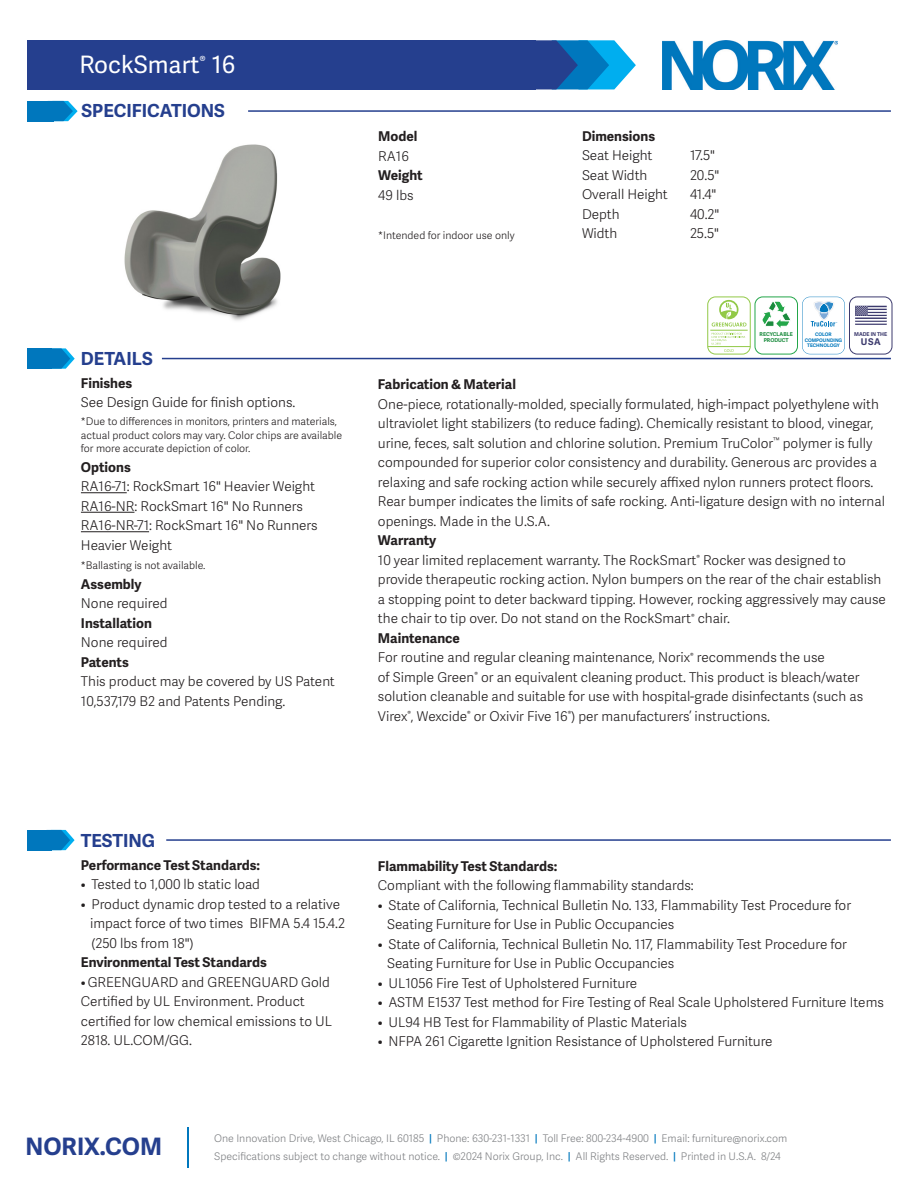
<style>
.page{position:relative;width:918px;height:1188px;background:#fff}
.page>*{position:absolute;margin:0;border:0;box-sizing:border-box;transform-origin:0 0}
.t1{font:24px "Adelle Sans";color:#fff}
.t2{font:700 24px "Adelle Sans";color:#253f8e}
.t3{font:700 18px "Adelle Sans";color:#253f8e}
.t4{font:300 13.5px/19.5px "Adelle Sans";color:#231f20}
.t5{font:700 13.5px "Adelle Sans";color:#231f20}
.t6{font:300 10.5px "Adelle Sans";color:#808285}
.t7{font:300 10.5px/13.5px "Adelle Sans";color:#231f20}
.t8{font:700 9.3px "Adelle Sans";color:#3d3b6e}
.t9{font:700 5.25px/6.3px "Adelle Sans";color:#1a8b3d;text-align:center}
.t10{font:700 5.25px "Adelle Sans";color:#3d3b6e}
.t11{font:700 4.8px/5.8px "Adelle Sans";color:#0077bd;text-align:center}
.s1{font-weight:600;color:#0077bd}
</style>
<div class="page">
<hr style="left:187px;top:1127px;width:2px;height:41px;background:#0077bd">
<img style="left:663px;top:40px;width:174px;height:50px">
<svg style="left:535px;top:40px;width:101px;height:49px;background:#2883c2"></svg>
<div style="left:27px;top:40px;width:508px;height:49px;background:#253f8e"></div>
<svg style="left:52px;top:348px;width:23px;height:21px"></svg>
<div style="left:27px;top:348px;width:25px;height:21px;background:#0077bd"></div>
<hr style="left:162px;top:358px;width:729px;height:1px;background:#253f8e">
<hr style="left:81px;top:492px;width:46px;height:1px;background:#231f20">
<hr style="left:81px;top:512px;width:53px;height:1px;background:#231f20">
<hr style="left:81px;top:531px;width:68px;height:1px;background:#231f20">
<svg style="left:52px;top:830px;width:23px;height:20px"></svg>
<div style="left:27px;top:830px;width:25px;height:20px;background:#0077bd"></div>
<hr style="left:166px;top:839px;width:725px;height:2px;background:#253f8e">
<svg style="left:53px;top:101px;width:25px;height:20px"></svg>
<div style="left:27px;top:101px;width:26px;height:20px;background:#0077bd"></div>
<hr style="left:248px;top:110px;width:643px;height:2px;background:#253f8e">
<img style="left:124px;top:144px;width:157px;height:177px">
<div style="left:849px;top:297px;width:43px;height:57px;border:1px solid #3d3b6e;border-radius:8px"></div>
<svg style="left:855px;top:306px;width:32px;height:19px"></svg>
<div style="left:755px;top:297px;width:43px;height:57px;border:1px solid #23a649;border-radius:8px"></div>
<svg style="left:762px;top:301px;width:28px;height:27px"></svg>
<svg style="left:802px;top:297px;width:43px;height:57px"></svg>
<svg style="left:708px;top:297px;width:42px;height:57px"></svg>
<div style="left:708px;top:297px;width:42px;height:57px;border:1px solid #92c947;border-radius:8px"></div>
<hr style="left:708px;top:346px;width:42px;height:1px;background:#92c947">
<hr style="left:710px;top:330px;width:38px;height:1px;background:#92c947">
<svg style="left:712px;top:300px;width:35px;height:27px"></svg>
<svg style="left:712px;top:333px;width:33px;height:19px"></svg>
<p class="t1" style="left:79px;top:48px;width:157px">RockSmart<sup>®</sup> 16</p>
<p class="t3" style="left:82px;top:98px;width:145px">SPECIFICATIONS</p>
<p class="t3" style="left:81px;top:346px;width:73px">DETAILS</p>
<p class="t5" style="left:81px;top:373px;width:53px">Finishes</p>
<p class="t4" style="left:81px;top:392px;width:216px">See Design Guide for finish options.</p>
<p class="t7" style="left:81px;top:415px;width:263px">*Due to differences in monitors, printers and materials, actual product colors may vary. Color chips are available for more accurate depiction of color.</p>
<p class="t5" style="left:81px;top:457px;width:51px">Options</p>
<p class="t4" style="left:81px;top:476px;width:236px">RA16-71: RockSmart 16" Heavier Weight</p>
<p class="t4" style="left:81px;top:496px;width:224px">RA16-NR: RockSmart 16" No Runners</p>
<p class="t4" style="left:81px;top:515px;width:238px">RA16-NR-71: RockSmart 16" No Runners<br>Heavier Weight</p>
<p class="t7" style="left:81px;top:559px;width:126px">*Ballasting is not available.</p>
<p class="t5" style="left:81px;top:574px;width:62px">Assembly</p>
<p class="t4" style="left:81px;top:593px;width:88px">None required</p>
<p class="t5" style="left:81px;top:613px;width:72px">Installation</p>
<p class="t4" style="left:81px;top:632px;width:88px">None required</p>
<p class="t5" style="left:81px;top:652px;width:49px">Patents</p>
<p class="t4" style="left:81px;top:671px;width:255px">This product may be covered by US Patent<br>10,537,179 B2 and Patents Pending.</p>
<p class="t5" style="left:378px;top:127px;width:41px">Model</p>
<p class="t4" style="left:378px;top:146px;width:32px">RA16</p>
<p class="t5" style="left:378px;top:166px;width:46px">Weight</p>
<p class="t4" style="left:378px;top:185px;width:37px">49 lbs</p>
<p class="t7" style="left:378px;top:228px;width:138px">*Intended for indoor use only</p>
<p class="t5" style="left:582px;top:126px;width:75px">Dimensions</p>
<p class="t4" style="left:582px;top:145px;width:72px">Seat Height</p>
<p class="t4" style="left:690px;top:145px;width:27px">17.5"</p>
<p class="t4" style="left:582px;top:165px;width:67px">Seat Width</p>
<p class="t4" style="left:690px;top:165px;width:31px">20.5"</p>
<p class="t4" style="left:582px;top:184px;width:87px">Overall Height</p>
<p class="t4" style="left:690px;top:184px;width:28px">41.4"</p>
<p class="t4" style="left:582px;top:204px;width:39px">Depth</p>
<p class="t4" style="left:690px;top:204px;width:31px">40.2"</p>
<p class="t4" style="left:582px;top:223px;width:37px">Width</p>
<p class="t4" style="left:690px;top:223px;width:31px">25.5"</p>
<p class="t9" style="left:760px;top:331px;width:35px">RECYCLABLE<br>PRODUCT</p>
<p class="t11" style="left:805px;top:331px;width:39px">COLOR<br>COMPOUNDING<br>TECHNOLOGY</p>
<p class="t10" style="left:854px;top:330px;width:35px">MADE IN THE</p>
<p class="t8" style="left:861px;top:335px;width:21px">USA</p>
<p class="t5" style="left:378px;top:375px;width:140px">Fabrication &amp; Material</p>
<p class="t4" style="left:378px;top:394px;width:509px">One-piece, rotationally-molded, specially formulated, high-impact polyethylene with ultraviolet light stabilizers (to reduce fading). Chemically resistant to blood, vinegar, urine, feces, salt solution and chlorine solution. Premium TruColor<sup>™</sup> polymer is fully compounded for superior color consistency and durability. Generous arc provides a relaxing and safe rocking action while securely affixed nylon runners protect floors.<br>Rear bumper indicates the limits of safe rocking. Anti-ligature design with no internal openings. Made in the U.S.A.</p>
<p class="t5" style="left:378px;top:531px;width:60px">Warranty</p>
<p class="t4" style="left:378px;top:550px;width:509px">10 year limited replacement warranty. The RockSmart<sup>®</sup> Rocker was designed to provide therapeutic rocking action. Nylon bumpers on the rear of the chair establish a stopping point to deter backward tipping. However, rocking aggressively may cause the chair to tip over. Do not stand on the RockSmart<sup>®</sup> chair.</p>
<p class="t5" style="left:378px;top:628px;width:84px">Maintenance</p>
<p class="t4" style="left:378px;top:647px;width:449px">For routine and regular cleaning maintenance, Norix<sup>®</sup> recommends the use</p>
<p class="t4" style="left:378px;top:667px;width:483px">of Simple Green<sup>®</sup> or an equivalent cleaning product. This product is bleach/water</p>
<p class="t4" style="left:378px;top:686px;width:487px">solution cleanable and suitable for use with hospital-grade disinfectants (such as</p>
<p class="t4" style="left:378px;top:706px;width:394px">Virex<sup>®</sup>, Wexcide<sup>®</sup> or Oxivir Five 16<sup>®</sup>) per manufacturers’ instructions.</p>
<p class="t3" style="left:81px;top:827px;width:76px">TESTING</p>
<p class="t5" style="left:81px;top:855px;width:181px">Performance Test Standards:</p>
<p class="t4" style="left:81px;top:875px;width:181px">• Tested to 1,000 lb static load</p>
<p class="t4" style="left:90px;top:894px;width:256px;text-indent:-9px">• Product dynamic drop tested to a relative impact force of two times BIFMA 5.4 15.4.2</p>
<p class="t4" style="left:91px;top:933px;width:104px">(250 lbs from 18")</p>
<p class="t5" style="left:81px;top:953px;width:187px">Environmental Test Standards</p>
<p class="t4" style="left:81px;top:972px;width:253px">•GREENGUARD and GREENGUARD Gold<br>Certified by UL Environment. Product certified for low chemical emissions to UL<br>2818. UL.COM/GG.</p>
<p class="t5" style="left:378px;top:856px;width:181px">Flammability Test Standards:</p>
<p class="t4" style="left:378px;top:875px;width:317px">Compliant with the following flammability standards:</p>
<p class="t4" style="left:387px;top:895px;width:465px;text-indent:-9px">• State of California, Technical Bulletin No. 133, Flammability Test Procedure for<br>Seating Furniture for Use in Public Occupancies</p>
<p class="t4" style="left:387px;top:934px;width:461px;text-indent:-9px">• State of California, Technical Bulletin No. 117, Flammability Test Procedure for<br>Seating Furniture for Use in Public Occupancies</p>
<p class="t4" style="left:378px;top:973px;width:261px">• UL1056 Fire Test of Upholstered Furniture</p>
<p class="t4" style="left:378px;top:992px;width:508px">• ASTM E1537 Test method for Fire Testing of Real Scale Upholstered Furniture Items</p>
<p class="t4" style="left:378px;top:1012px;width:311px">• UL94 HB Test for Flammability of Plastic Materials</p>
<p class="t4" style="left:378px;top:1031px;width:396px">• NFPA 261 Cigarette Ignition Resistance of Upholstered Furniture</p>
<h1 class="t2" style="left:26px;top:1129px;width:138px">NORIX.COM</h1>
<p class="t6" style="left:214px;top:1131px;width:575px">One Innovation Drive, West Chicago, IL 60185 <span class="s1">|</span> Phone: 630-231-1331 <span class="s1">|</span> Toll Free: 800-234-4900 <span class="s1">|</span> Email: furniture@norix.com</p>
<p class="t6" style="left:214px;top:1149px;width:568px">Specifications subject to change without notice. <span class="s1">|</span> ©2024 Norix Group, Inc. <span class="s1">|</span> All Rights Reserved. <span class="s1">|</span> Printed in U.S.A. 8/24</p>
</div>
